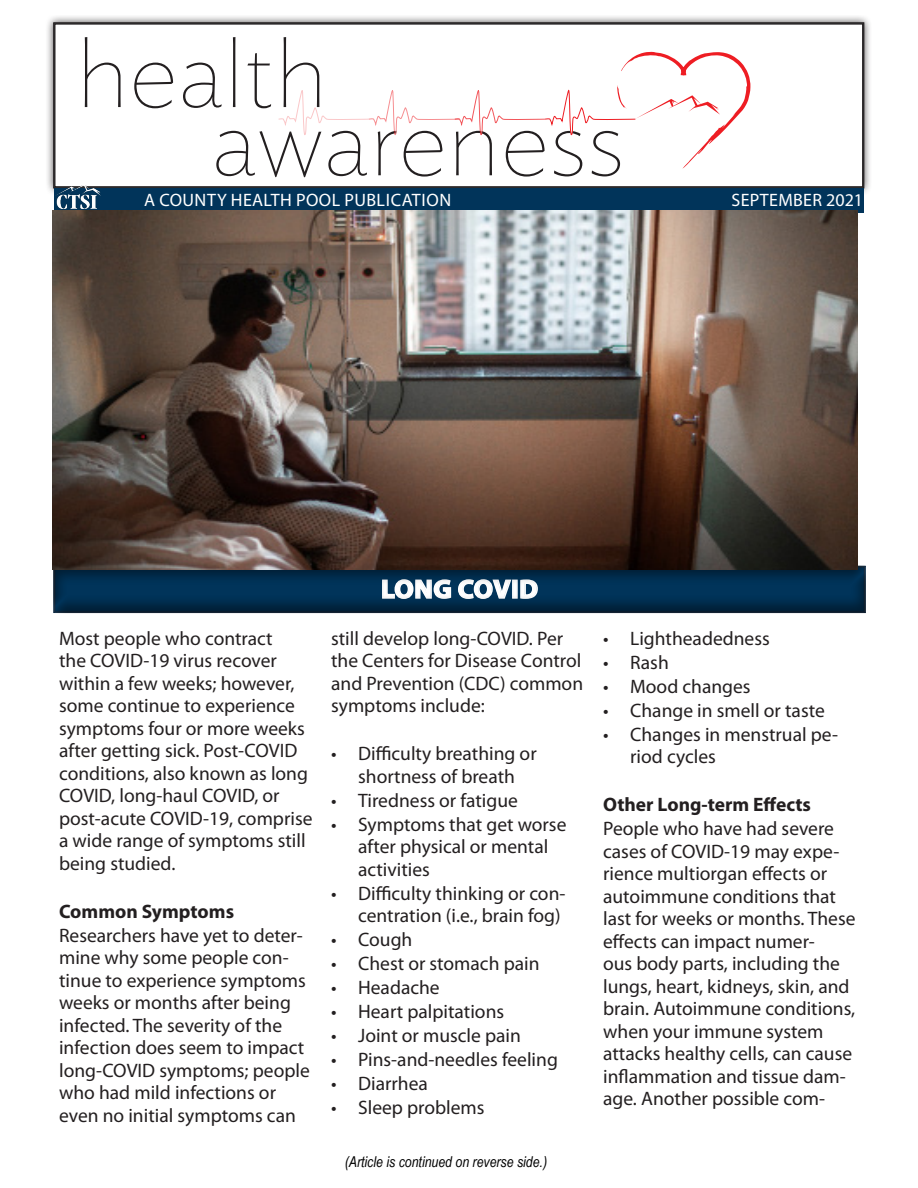
<style>
.page{position:relative;width:918px;height:1188px;background:#fff}
.page>*{position:absolute;margin:0;border:0;box-sizing:border-box;transform-origin:0 0}
.t1{font:100 98.25px "Ideal Sans";color:#231f20}
.t2{font:700 26.25px "Myriad Pro";letter-spacing:.02em;color:#fff}
.Normal_paragraph{font:19.5px/22.5px "Myriad Pro";color:#231f20}
.Normal_paragraph-2{font:700 19.5px "Myriad Pro";color:#231f20}
.Date_Issue{font:18px "Myriad Pro";letter-spacing:.02em;color:#fff}
.t3{font:italic 15px "Arial Narrow";color:#000}
</style>
<div class="page">
<div style="left:45px;top:15px;width:827px;height:181px;background:#231f20;opacity:.75"></div>
<svg style="left:53px;top:23px;width:811px;height:165px"></svg>
<div style="left:55px;top:24px;width:808px;height:163px;border:1px solid #231f20"></div>
<div style="left:406px;top:188px;width:458px;height:25px;background:#01345a"></div>
<div style="left:54px;top:189px;width:397px;height:24px;background:#01345a"></div>
<div style="left:45px;top:557px;width:829px;height:63px;background:#231f20;opacity:.5"></div>
<img style="left:52px;top:210px;width:805px;height:360px">
<img style="left:55px;top:186px;width:46px;height:22px">
<p class="t1" style="left:76px;top:-4px;width:253px">health</p>
<p class="t1" style="left:211px;top:64px;width:416px">awareness</p>
<p class="Date_Issue" style="left:144px;top:189px;width:309px">A COUNTY HEALTH POOL PUBLICATION</p>
<p class="Date_Issue" style="left:731px;top:189px;width:133px">SEPTEMBER 2021</p>
<p class="Normal_paragraph" style="left:59px;top:627px;width:255px">Most people who contract<br>the COVID-19 virus recover within a few weeks; however, some continue to experience symptoms four or more weeks after getting sick. Post-COVID conditions, also known as long<br>COVID, long-haul COVID, or post-acute COVID-19, comprise a wide range of symptoms still being studied.</p>
<p class="Normal_paragraph-2" style="left:59px;top:898px;width:177px">Common Symptoms</p>
<p class="Normal_paragraph" style="left:59px;top:924px;width:252px">Researchers have yet to deter&shy;mine why some people con&shy;tinue to experience symptoms weeks or months after being infected. The severity of the infection does seem to impact long-COVID symptoms; people who had mild infections or even no initial symptoms can</p>
<h2 class="t2" style="left:381px;top:572px;width:159px">LONG COVID</h2>
<p class="Normal_paragraph" style="left:331px;top:627px;width:254px">still develop long-COVID. Per the Centers for Disease Control and Prevention (CDC) common symptoms include:</p>
<p class="Normal_paragraph" style="left:331px;top:742px;width:207px;text-align:center">• Difficulty breathing or shortness of breath</p>
<p class="Normal_paragraph" style="left:331px;top:789px;width:188px">• Tiredness or fatigue</p>
<p class="Normal_paragraph" style="left:358px;top:813px;width:210px;text-indent:-27px">• Symptoms that get worse after physical or mental activities</p>
<p class="Normal_paragraph" style="left:331px;top:882px;width:236px;text-align:right">• Difficulty thinking or con&shy;centration (i.e., brain fog)</p>
<p class="Normal_paragraph" style="left:331px;top:928px;width:83px">• Cough</p>
<p class="Normal_paragraph" style="left:331px;top:952px;width:210px">• Chest or stomach pain</p>
<p class="Normal_paragraph" style="left:331px;top:976px;width:110px">• Headache</p>
<p class="Normal_paragraph" style="left:331px;top:1000px;width:175px">• Heart palpitations</p>
<p class="Normal_paragraph" style="left:331px;top:1024px;width:191px">• Joint or muscle pain</p>
<p class="Normal_paragraph" style="left:331px;top:1048px;width:228px">• Pins-and-needles feeling</p>
<p class="Normal_paragraph" style="left:331px;top:1072px;width:98px">• Diarrhea</p>
<p class="Normal_paragraph" style="left:331px;top:1096px;width:155px">• Sleep problems</p>
<p class="t3" style="left:345px;top:1151px;width:204px">(Article is continued on reverse side.)</p>
<p class="Normal_paragraph" style="left:603px;top:627px;width:168px">• Lightheadedness</p>
<p class="Normal_paragraph" style="left:603px;top:651px;width:67px">• Rash</p>
<p class="Normal_paragraph" style="left:603px;top:675px;width:149px">• Mood changes</p>
<p class="Normal_paragraph" style="left:603px;top:699px;width:223px">• Change in smell or taste</p>
<p class="Normal_paragraph" style="left:630px;top:723px;width:210px;text-indent:-27px">• Changes in menstrual pe&shy;riod cycles</p>
<p class="Normal_paragraph-2" style="left:603px;top:792px;width:209px">Other Long-term Effects</p>
<p class="Normal_paragraph" style="left:603px;top:817px;width:254px">People who have had severe cases of COVID-19 may expe&shy;rience multiorgan effects or autoimmune conditions that last for weeks or months. These effects can impact numer-<br>ous body parts, including the lungs, heart, kidneys, skin, and brain. Autoimmune conditions, when your immune system attacks healthy cells, can cause inflammation and tissue dam&shy;age. Another possible com-</p>
</div>
